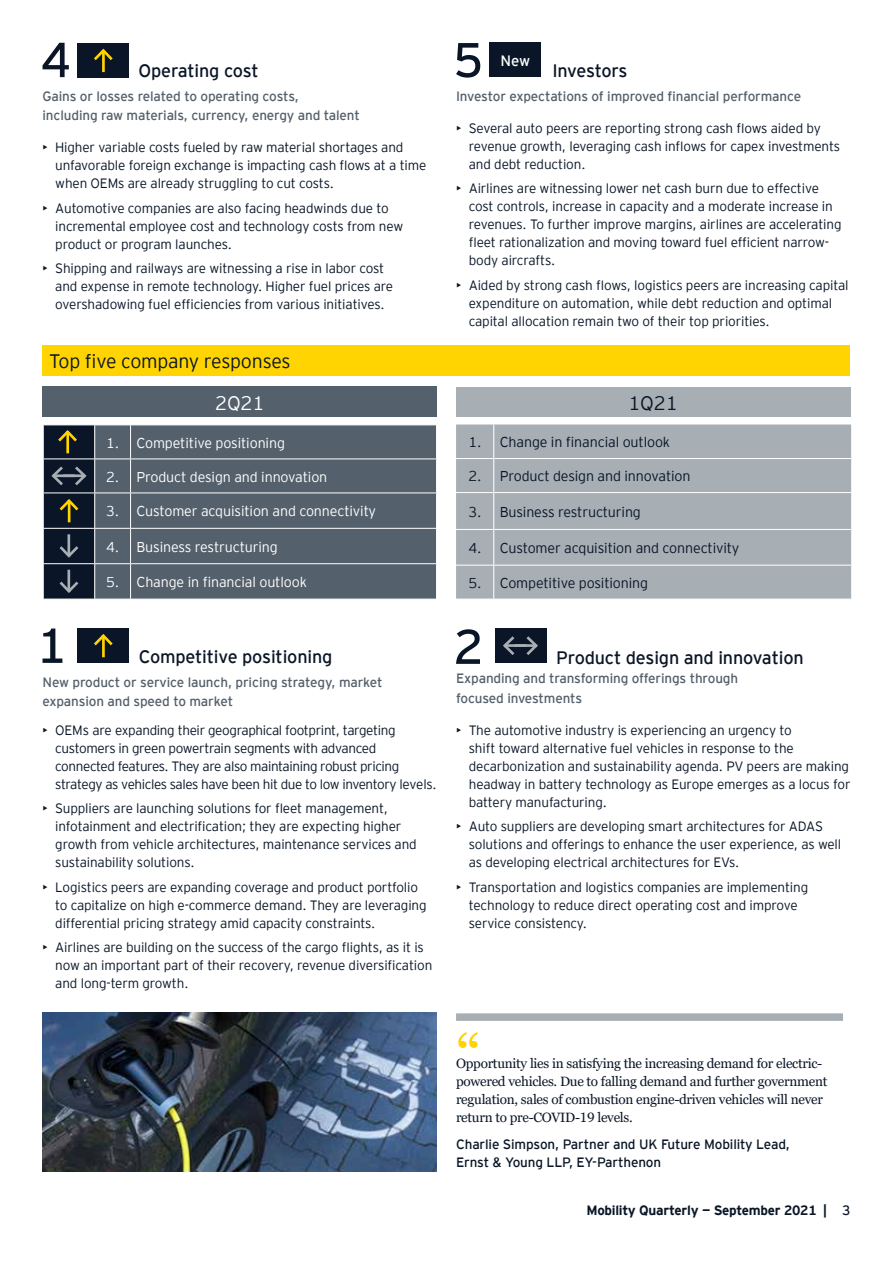
<style>
.page{position:relative;width:893px;height:1263px;background:#fff}
.page>*{position:absolute;margin:0;border:0;box-sizing:border-box;transform-origin:0 0}
.t1{font:60px "Georgia Pro";color:#ffd400}
.t2{font:300 19.5px "EY Interstate";letter-spacing:-.01em;color:#0a1627}
.t3{font:300 19.5px "EY Interstate";color:#fff}
.t4{font:18px "EY Interstate";letter-spacing:-.01em;color:#0a1627}
.t5{font:15px "EY Interstate";color:#fff}
.t6{font:300 14.25px "EY Interstate";letter-spacing:-.01em;color:#0a1627}
.t7{font:300 14.25px "EY Interstate";letter-spacing:-.01em;color:#fff}
.t8{font:300 13.5px/18px "EY Interstate";letter-spacing:-.01em;color:#0a1627}
.t9{font:13.5px/18.8px "EY Interstate";letter-spacing:-.01em;color:#54606b}
.t10{font:300 13.5px/18px "EY Interstate";letter-spacing:-.03em;color:#0a1627}
.t11{font:13.5px/18px "Georgia Pro";letter-spacing:-.02em;color:#0a1627}
.t12{font:13.5px/18px "EY Interstate";letter-spacing:-.01em;color:#0a1627}
.t13{font:700 13.5px "EY Interstate";letter-spacing:-.02em;color:#0a1627}
.s1{font-weight:400}
</style>
<div class="page">
<div style="left:456px;top:424px;width:37px;height:175px;background:#a7afb5"></div>
<div style="left:494px;top:424px;width:357px;height:175px;background:#a7afb5"></div>
<hr style="left:494px;top:458px;width:357px;height:1px;background:#fff">
<hr style="left:494px;top:492px;width:357px;height:1px;background:#fff">
<hr style="left:494px;top:529px;width:357px;height:1px;background:#fff">
<hr style="left:494px;top:565px;width:357px;height:1px;background:#fff">
<hr style="left:456px;top:458px;width:37px;height:1px;background:#fff">
<hr style="left:456px;top:492px;width:37px;height:1px;background:#fff">
<hr style="left:456px;top:529px;width:37px;height:1px;background:#fff">
<hr style="left:456px;top:565px;width:38px;height:1px;background:#fff">
<div style="left:456px;top:387px;width:394px;height:30px;background:#a7afb5"></div>
<div style="left:43px;top:345px;width:807px;height:30px;background:#ffd400"></div>
<div style="left:95px;top:425px;width:341px;height:174px;background:#54606b"></div>
<hr style="left:130px;top:425px;width:1px;height:33px;background:#fff">
<hr style="left:95px;top:458px;width:36px;height:1px;background:#fff">
<hr style="left:131px;top:458px;width:306px;height:1px;background:#fff">
<hr style="left:130px;top:459px;width:1px;height:33px;background:#fff">
<hr style="left:95px;top:492px;width:36px;height:1px;background:#fff">
<hr style="left:131px;top:492px;width:306px;height:1px;background:#fff">
<hr style="left:130px;top:493px;width:1px;height:35px;background:#fff">
<hr style="left:95px;top:528px;width:36px;height:1px;background:#fff">
<hr style="left:131px;top:528px;width:306px;height:1px;background:#fff">
<hr style="left:130px;top:529px;width:1px;height:34px;background:#fff">
<hr style="left:95px;top:563px;width:36px;height:1px;background:#fff">
<hr style="left:131px;top:563px;width:306px;height:1px;background:#fff">
<hr style="left:130px;top:564px;width:1px;height:35px;background:#fff">
<div style="left:43px;top:387px;width:394px;height:30px;background:#54606b"></div>
<svg style="left:43px;top:425px;width:52px;height:174px"></svg>
<svg style="left:456px;top:629px;width:24px;height:35px"></svg>
<svg style="left:43px;top:43px;width:26px;height:34px"></svg>
<svg style="left:456px;top:43px;width:24px;height:35px"></svg>
<svg style="left:43px;top:628px;width:19px;height:35px"></svg>
<img style="left:43px;top:1012px;width:394px;height:159px">
<div style="left:77px;top:628px;width:52px;height:35px;background:#0a1627"></div>
<hr style="left:102px;top:636px;width:3px;height:21px;background:#ffd400">
<svg style="left:94px;top:634px;width:19px;height:14px"></svg>
<div style="left:456px;top:1013px;width:387px;height:8px;background:#a7afb5"></div>
<div style="left:77px;top:43px;width:52px;height:35px;background:#0a1627"></div>
<hr style="left:102px;top:51px;width:3px;height:21px;background:#ffd400">
<svg style="left:94px;top:48px;width:19px;height:15px"></svg>
<div style="left:489px;top:42px;width:52px;height:35px;background:#0a1627"></div>
<div style="left:495px;top:628px;width:52px;height:35px;background:#0a1627"></div>
<svg style="left:503px;top:636px;width:12px;height:19px"></svg>
<hr style="left:515px;top:644px;width:21px;height:3px;background:#a7afb5">
<svg style="left:526px;top:636px;width:12px;height:19px"></svg>
<p class="t5" style="left:501px;top:50px;width:31px">New</p>
<h3 class="t4" style="left:139px;top:58px;width:122px">Operating cost</h3>
<h3 class="t4" style="left:552px;top:58px;width:77px">Investors</h3>
<p class="t9" style="left:43px;top:86px;width:319px">Gains or losses related to operating costs,<br>including raw materials, currency, energy and talent</p>
<p class="t8" style="left:55px;top:138px;width:373px;text-indent:-13px">• Higher variable costs fueled by raw material shortages and unfavorable foreign exchange is impacting cash flows at a time when OEMs are already struggling to cut costs.</p>
<p class="t8" style="left:55px;top:198px;width:349px;text-indent:-13px">• Automotive companies are also facing headwinds due to incremental employee cost and technology costs from new product or program launches.</p>
<p class="t8" style="left:55px;top:258px;width:339px;text-indent:-13px">• Shipping and railways are witnessing a rise in labor cost and expense in remote technology. Higher fuel prices are overshadowing fuel efficiencies from various initiatives.</p>
<h2 class="t2" style="left:49px;top:347px;width:243px">Top five company responses</h2>
<h2 class="t3" style="left:215px;top:389px;width:51px">2Q21</h2>
<p class="t7" style="left:106px;top:432px;width:180px">1. Competitive positioning</p>
<p class="t7" style="left:106px;top:466px;width:223px">2. Product design and innovation</p>
<p class="t7" style="left:106px;top:501px;width:272px">3. Customer acquisition and connectivity</p>
<p class="t7" style="left:106px;top:536px;width:173px">4. Business restructuring</p>
<p class="t7" style="left:106px;top:572px;width:202px">5. Change in financial outlook</p>
<p class="t9" style="left:456px;top:86px;width:347px">Investor expectations of improved financial performance</p>
<p class="t8" style="left:469px;top:118px;width:373px;text-indent:-13px">• Several auto peers are reporting strong cash flows aided by revenue growth, leveraging cash inflows for capex investments and debt reduction.</p>
<p class="t8" style="left:469px;top:179px;width:374px;text-indent:-13px">• Airlines are witnessing lower net cash burn due to effective cost controls, increase in capacity and a moderate increase in revenues. To further improve margins, airlines are accelerating fleet rationalization and moving toward fuel efficient narrow&shy;body aircrafts.</p>
<p class="t8" style="left:469px;top:275px;width:381px;text-indent:-13px">• Aided by strong cash flows, logistics peers are increasing capital expenditure on automation, while debt reduction and optimal capital allocation remain two of their top priorities.</p>
<h2 class="t2" style="left:628px;top:389px;width:51px">1Q21</h2>
<p class="t6" style="left:468px;top:432px;width:203px">1. Change in financial outlook</p>
<p class="t6" style="left:468px;top:466px;width:224px">2. Product design and innovation</p>
<p class="t6" style="left:468px;top:501px;width:174px">3. Business restructuring</p>
<p class="t6" style="left:468px;top:538px;width:272px">4. Customer acquisition and connectivity</p>
<p class="t6" style="left:468px;top:573px;width:181px">5. Competitive positioning</p>
<h3 class="t4" style="left:139px;top:644px;width:195px">Competitive positioning</h3>
<h3 class="t4" style="left:556px;top:644px;width:249px">Product design and innovation</h3>
<p class="t9" style="left:43px;top:672px;width:342px">New product or service launch, pricing strategy, market expansion and speed to market</p>
<p class="t9" style="left:456px;top:668px;width:284px;line-height:19.5px">Expanding and transforming offerings through focused investments</p>
<p class="t10" style="left:55px;top:720px;width:383px;text-indent:-13px">• OEMs are expanding their geographical footprint, targeting customers in green powertrain segments with advanced connected features. They are also maintaining robust pricing strategy as vehicles sales have been hit due to low inventory levels.</p>
<p class="t8" style="left:55px;top:799px;width:363px;text-indent:-13px">• Suppliers are launching solutions for fleet management, infotainment and electrification; they are expecting higher growth from vehicle architectures, maintenance services and sustainability solutions.</p>
<p class="t8" style="left:55px;top:877px;width:373px;text-indent:-13px">• Logistics peers are expanding coverage and product portfolio to capitalize on high e-commerce demand. They are leveraging differential pricing strategy amid capacity constraints.</p>
<p class="t8" style="left:55px;top:937px;width:379px;text-indent:-13px">• Airlines are building on the success of the cargo flights, as it is now an important part of their recovery, revenue diversification and long-term growth.</p>
<p class="t8" style="left:469px;top:720px;width:383px;text-indent:-13px">• The automotive industry is experiencing an urgency to<br>shift toward alternative fuel vehicles in response to the decarbonization and sustainability agenda. PV peers are making headway in battery technology as Europe emerges as a locus for battery manufacturing.</p>
<p class="t8" style="left:469px;top:817px;width:374px;text-indent:-13px">• Auto suppliers are developing smart architectures for ADAS solutions and offerings to enhance the user experience, as well as developing electrical architectures for EVs.</p>
<p class="t8" style="left:469px;top:877px;width:341px;text-indent:-13px">• Transportation and logistics companies are implementing technology to reduce direct operating cost and improve service consistency.</p>
<h1 class="t1" style="left:456px;top:1022px;width:26px">“</h1>
<p class="t11" style="left:456px;top:1054px;width:373px">Opportunity lies in satisfying the increasing demand for electric&shy;powered vehicles. Due to falling demand and further government regulation, sales of combustion engine-driven vehicles will never return to pre-COVID-19 levels.</p>
<p class="t12" style="left:456px;top:1134px;width:336px">Charlie Simpson, Partner and UK Future Mobility Lead,<br>Ernst &amp; Young LLP, EY-Parthenon</p>
<p class="t13" style="left:586px;top:1200px;width:266px">Mobility Quarterly — September 2021 | <span class="s1">3</span></p>
</div>
